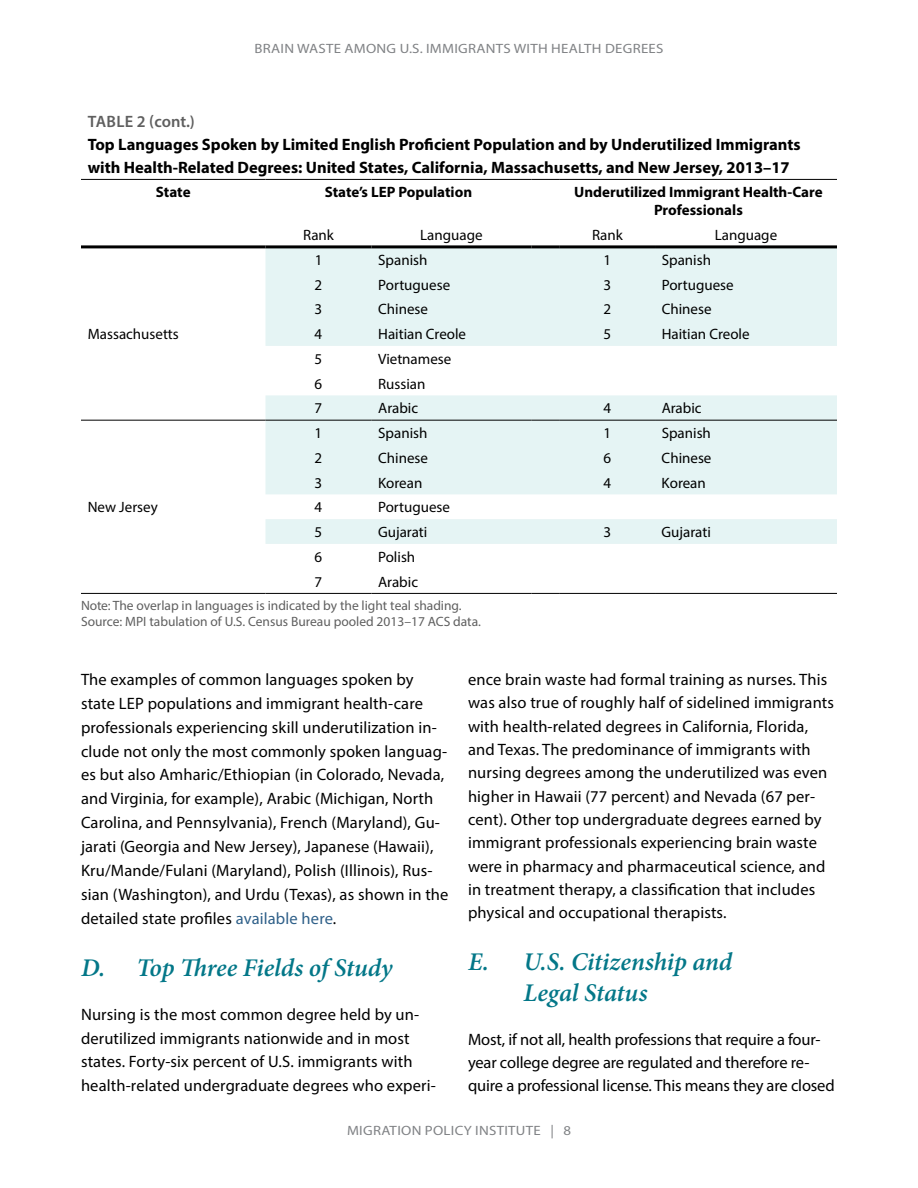
<style>
.page{position:relative;width:918px;height:1188px;background:#fff}
.page>*{position:absolute;margin:0;border:0;box-sizing:border-box;transform-origin:0 0}
.t1{font:italic 600 25.5px/31.2px "Minion Pro";letter-spacing:-.01em;color:#037788}
.t2{font:16.5px/23.9px "Myriad Pro";letter-spacing:.01em;color:#000}
.t3{font:700 16.5px/22.8px "Myriad Pro";color:#000}
.t4{font:16.5px/23.4px "Myriad Pro";letter-spacing:-.01em;color:#000}
.t5{font:600 16.5px "Myriad Pro";color:#5f5f5f}
.t6{font:15px "Myriad Pro";color:#000}
.t7{font:700 15px/18px "Myriad Pro";color:#000;text-align:center}
.t8{font:13.5px/16.2px "Myriad Pro";color:#5f5f5f}
.t9{font:13.5px "Myriad Pro";letter-spacing:.02em;color:#808285;scale:1.1 1}
.s1{color:#2f6089}
</style>
<div class="page">
<svg style="left:81px;top:178px;width:756px;height:415px"></svg>
<svg style="left:266px;top:248px;width:571px;height:296px;fill:#e5f4f4"></svg>
<hr style="left:81px;top:245px;width:185px;height:3px;background:#000">
<hr style="left:266px;top:245px;width:106px;height:3px;background:#000">
<hr style="left:372px;top:245px;width:159px;height:3px;background:#000">
<hr style="left:531px;top:245px;width:29px;height:3px;background:#000">
<hr style="left:560px;top:245px;width:95px;height:3px;background:#000">
<hr style="left:655px;top:245px;width:182px;height:3px;background:#000">
<hr style="left:81px;top:179px;width:185px;height:1px;background:#000">
<hr style="left:266px;top:179px;width:106px;height:1px;background:#000">
<hr style="left:372px;top:179px;width:159px;height:1px;background:#000">
<svg style="left:531px;top:179px;width:29px;height:1px"></svg>
<hr style="left:560px;top:179px;width:95px;height:1px;background:#000">
<hr style="left:655px;top:179px;width:182px;height:1px;background:#000">
<hr style="left:81px;top:420px;width:185px;height:1px;background:#000">
<hr style="left:266px;top:420px;width:106px;height:1px;background:#000">
<hr style="left:372px;top:420px;width:159px;height:1px;background:#000">
<svg style="left:531px;top:420px;width:29px;height:1px"></svg>
<hr style="left:560px;top:420px;width:95px;height:1px;background:#000">
<hr style="left:655px;top:420px;width:182px;height:1px;background:#000">
<hr style="left:81px;top:593px;width:185px;height:1px;background:#000">
<hr style="left:266px;top:593px;width:106px;height:1px;background:#000">
<hr style="left:372px;top:593px;width:159px;height:1px;background:#000">
<svg style="left:531px;top:593px;width:29px;height:1px"></svg>
<hr style="left:560px;top:593px;width:95px;height:1px;background:#000">
<hr style="left:655px;top:593px;width:182px;height:1px;background:#000">
<p class="t9" style="left:254px;top:40px;width:373px">BRAIN WASTE AMONG U.S. IMMIGRANTS WITH HEALTH DEGREES</p>
<p class="t5" style="left:88px;top:111px;width:109px">TABLE 2 (cont.)</p>
<p class="t3" style="left:88px;top:132px;width:714px">Top Languages Spoken by Limited English Proficient Population and by Underutilized Immigrants with Health-Related Degrees: United States, California, Massachusetts, and New Jersey, 2013–17</p>
<p class="t7" style="left:156px;top:183px;width:36px">State</p>
<p class="t7" style="left:325px;top:183px;width:149px">State’s LEP Population</p>
<p class="t7" style="left:574px;top:183px;width:250px">Underutilized Immigrant Health-Care<br>Professionals</p>
<p class="t6" style="left:303px;top:226px;width:32px">Rank</p>
<p class="t6" style="left:420px;top:226px;width:64px">Language</p>
<p class="t6" style="left:592px;top:226px;width:32px">Rank</p>
<p class="t6" style="left:715px;top:226px;width:64px">Language</p>
<p class="t6" style="left:88px;top:325px;width:93px">Massachusetts</p>
<p class="t6" style="left:315px;top:251px;width:9px">1</p>
<p class="t6" style="left:378px;top:251px;width:51px">Spanish</p>
<p class="t6" style="left:604px;top:251px;width:9px">1</p>
<p class="t6" style="left:662px;top:251px;width:51px">Spanish</p>
<p class="t6" style="left:315px;top:275px;width:9px">2</p>
<p class="t6" style="left:378px;top:275px;width:73px">Portuguese</p>
<p class="t6" style="left:604px;top:275px;width:9px">3</p>
<p class="t6" style="left:662px;top:275px;width:73px">Portuguese</p>
<p class="t6" style="left:315px;top:300px;width:9px">3</p>
<p class="t6" style="left:378px;top:300px;width:51px">Chinese</p>
<p class="t6" style="left:604px;top:300px;width:9px">2</p>
<p class="t6" style="left:662px;top:300px;width:51px">Chinese</p>
<p class="t6" style="left:315px;top:325px;width:9px">4</p>
<p class="t6" style="left:378px;top:325px;width:89px">Haitian Creole</p>
<p class="t6" style="left:604px;top:325px;width:9px">5</p>
<p class="t6" style="left:662px;top:325px;width:89px">Haitian Creole</p>
<p class="t6" style="left:315px;top:350px;width:9px">5</p>
<p class="t6" style="left:378px;top:350px;width:75px">Vietnamese</p>
<p class="t6" style="left:315px;top:374px;width:9px">6</p>
<p class="t6" style="left:378px;top:374px;width:49px">Russian</p>
<p class="t6" style="left:315px;top:399px;width:9px">7</p>
<p class="t6" style="left:378px;top:399px;width:41px">Arabic</p>
<p class="t6" style="left:604px;top:399px;width:9px">4</p>
<p class="t6" style="left:662px;top:399px;width:41px">Arabic</p>
<p class="t6" style="left:315px;top:424px;width:9px">1</p>
<p class="t6" style="left:378px;top:424px;width:51px">Spanish</p>
<p class="t6" style="left:604px;top:424px;width:9px">1</p>
<p class="t6" style="left:662px;top:424px;width:51px">Spanish</p>
<p class="t6" style="left:315px;top:449px;width:9px">2</p>
<p class="t6" style="left:378px;top:449px;width:51px">Chinese</p>
<p class="t6" style="left:603px;top:449px;width:9px">6</p>
<p class="t6" style="left:662px;top:449px;width:51px">Chinese</p>
<p class="t6" style="left:315px;top:473px;width:9px">3</p>
<p class="t6" style="left:378px;top:473px;width:46px">Korean</p>
<p class="t6" style="left:603px;top:473px;width:9px">4</p>
<p class="t6" style="left:662px;top:473px;width:46px">Korean</p>
<p class="t6" style="left:315px;top:498px;width:9px">4</p>
<p class="t6" style="left:378px;top:498px;width:73px">Portuguese</p>
<p class="t6" style="left:315px;top:523px;width:9px">5</p>
<p class="t6" style="left:378px;top:523px;width:51px">Gujarati</p>
<p class="t6" style="left:603px;top:523px;width:9px">3</p>
<p class="t6" style="left:662px;top:523px;width:51px">Gujarati</p>
<p class="t6" style="left:315px;top:548px;width:9px">6</p>
<p class="t6" style="left:378px;top:548px;width:39px">Polish</p>
<p class="t6" style="left:315px;top:572px;width:9px">7</p>
<p class="t6" style="left:378px;top:572px;width:41px">Arabic</p>
<p class="t8" style="left:81px;top:597px;width:402px">Note: The overlap in languages is indicated by the light teal shading.<br>Source: MPI tabulation of U.S. Census Bureau pooled 2013–17 ACS data.</p>
<p class="t6" style="left:88px;top:498px;width:72px">New Jersey</p>
<p class="t2" style="left:81px;top:667px;width:369px">The examples of common languages spoken by state LEP populations and immigrant health-care professionals experiencing skill underutilization in&shy;clude not only the most commonly spoken languag&shy;es but also Amharic/Ethiopian (in Colorado, Nevada, and Virginia, for example), Arabic (Michigan, North Carolina, and Pennsylvania), French (Maryland), Gu&shy;jarati (Georgia and New Jersey), Japanese (Hawaii), Kru/Mande/Fulani (Maryland), Polish (Illinois), Rus&shy;sian (Washington), and Urdu (Texas), as shown in the detailed state profiles <span class="s1">available here</span>.</p>
<h1 class="t1" style="left:81px;top:952px;width:313px">D. Top Three Fields of Study</h1>
<p class="t2" style="left:81px;top:1002px;width:356px">Nursing is the most common degree held by un&shy;derutilized immigrants nationwide and in most states. Forty-six percent of U.S. immigrants with health-related undergraduate degrees who experi-</p>
<p class="t2" style="left:468px;top:667px;width:368px;line-height:23.4px">ence brain waste had formal training as nurses. This was also true of roughly half of sidelined immigrants with health-related degrees in California, Florida, and Texas. The predominance of immigrants with nursing degrees among the underutilized was even higher in Hawaii (77 percent) and Nevada (67 per&shy;cent). Other top undergraduate degrees earned by immigrant professionals experiencing brain waste were in pharmacy and pharmaceutical science, and in treatment therapy, a classification that includes physical and occupational therapists.</p>
<h1 class="t1" style="left:523px;top:946px;width:210px;text-indent:-55px">E. U.S. Citizenship and<br>Legal Status</h1>
<p class="t4" style="left:468px;top:1027px;width:368px">Most, if not all, health professions that require a four&shy;year college degree are regulated and therefore re&shy;quire a professional license. This means they are closed</p>
<p class="t9" style="left:347px;top:1122px;width:205px">MIGRATION POLICY INSTITUTE | 8</p>
</div>
